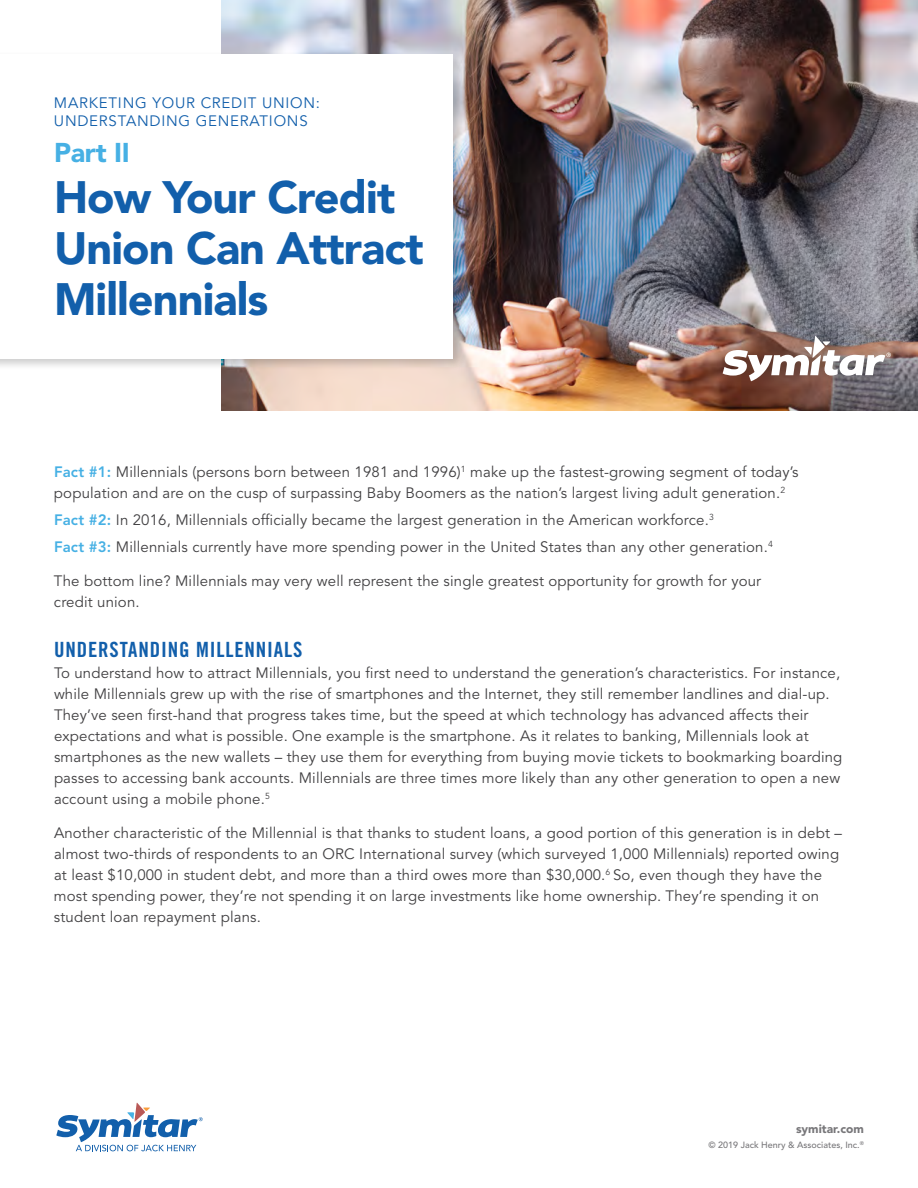
<style>
.page{position:relative;width:918px;height:1188px;background:#fff}
.page>*{position:absolute;margin:0;border:0;box-sizing:border-box;transform-origin:0 0}
.HEADLINE{font:900 45px/51px "Avenir LT Std";letter-spacing:-.02em;color:#125fab}
.HEADLINE-2{font:900 27px "Avenir LT Std";letter-spacing:-.01em;color:#46b0e4}
.t1{font:21px "Trade Gothic LT Std Bd Cn 20";letter-spacing:.04em;color:#125fab}
.t2{font:15px/21px "Avenir LT Std";letter-spacing:.01em;color:#414042}
.HEADLINE-3{font:15px/18px "Avenir LT Std";letter-spacing:.05em;color:#125fab}
.t3{font:900 12px "Avenir LT Std";color:#78777a}
.t4{font:500 9px "Avenir LT Std";color:#78777a}
.s1{font-weight:800;color:#46b0e4}
</style>
<div class="page">
<svg style="left:56px;top:1102px;width:147px;height:49px"></svg>
<img style="left:222px;top:0;width:696px;height:410px">
<div style="left:0;top:51px;width:465px;height:320px;background:#000;opacity:.2"></div>
<div style="left:0;top:54px;width:453px;height:304px;background:#fff"></div>
<div style="left:716px;top:323px;width:195px;height:72px;background:#000;opacity:.4"></div>
<svg style="left:723px;top:335px;width:168px;height:46px"></svg>
<p class="HEADLINE-3" style="left:54px;top:94px;width:268px">MARKETING YOUR CREDIT UNION:<br>UNDERSTANDING GENERATIONS</p>
<p class="HEADLINE-2" style="left:54px;top:136px;width:77px">Part II</p>
<p class="HEADLINE" style="left:54px;top:171px;width:371px">How Your Credit<br>Union Can Attract<br>Millennials</p>
<p class="t2" style="left:54px;top:462px;width:746px"><span class="s1">Fact #1:</span> Millennials (persons born between 1981 and 1996)<sup>1</sup> make up the fastest-growing segment of today’s population and are on the cusp of surpassing Baby Boomers as the nation’s largest living adult generation.<sup>2</sup></p>
<p class="t2" style="left:54px;top:507px;width:720px;line-height:27px"><span class="s1">Fact #2:</span> In 2016, Millennials officially became the largest generation in the American workforce.<sup>3<br></sup><span class="s1">Fact #3:</span> Millennials currently have more spending power in the United States than any other generation.<sup>4</sup></p>
<p class="t2" style="left:54px;top:571px;width:709px">The bottom line? Millennials may very well represent the single greatest opportunity for growth for your credit union.</p>
<p class="t1" style="left:54px;top:637px;width:250px">UNDERSTANDING MILLENNIALS</p>
<p class="t2" style="left:54px;top:663px;width:790px">To understand how to attract Millennials, you first need to understand the generation’s characteristics. For instance, while Millennials grew up with the rise of smartphones and the Internet, they still remember landlines and dial-up.<br>They’ve seen first-hand that progress takes time, but the speed at which technology has advanced affects their expectations and what is possible. One example is the smartphone. As it relates to banking, Millennials look at smartphones as the new wallets – they use them for everything from buying movie tickets to bookmarking boarding passes to accessing bank accounts. Millennials are three times more likely than any other generation to open a new account using a mobile phone.<sup>5</sup></p>
<p class="t2" style="left:54px;top:823px;width:790px">Another characteristic of the Millennial is that thanks to student loans, a good portion of this generation is in debt – almost two-thirds of respondents to an ORC International survey (which surveyed 1,000 Millennials) reported owing at least $10,000 in student debt, and more than a third owes more than $30,000.<sup>6</sup> So, even though they have the most spending power, they’re not spending it on large investments like home ownership. They’re spending it on student loan repayment plans.</p>
<p class="t3" style="left:796px;top:1122px;width:69px">symitar.com</p>
<p class="t4" style="left:709px;top:1140px;width:157px">© 2019 Jack Henry &amp; Associates, Inc.<sup>®</sup></p>
</div>
